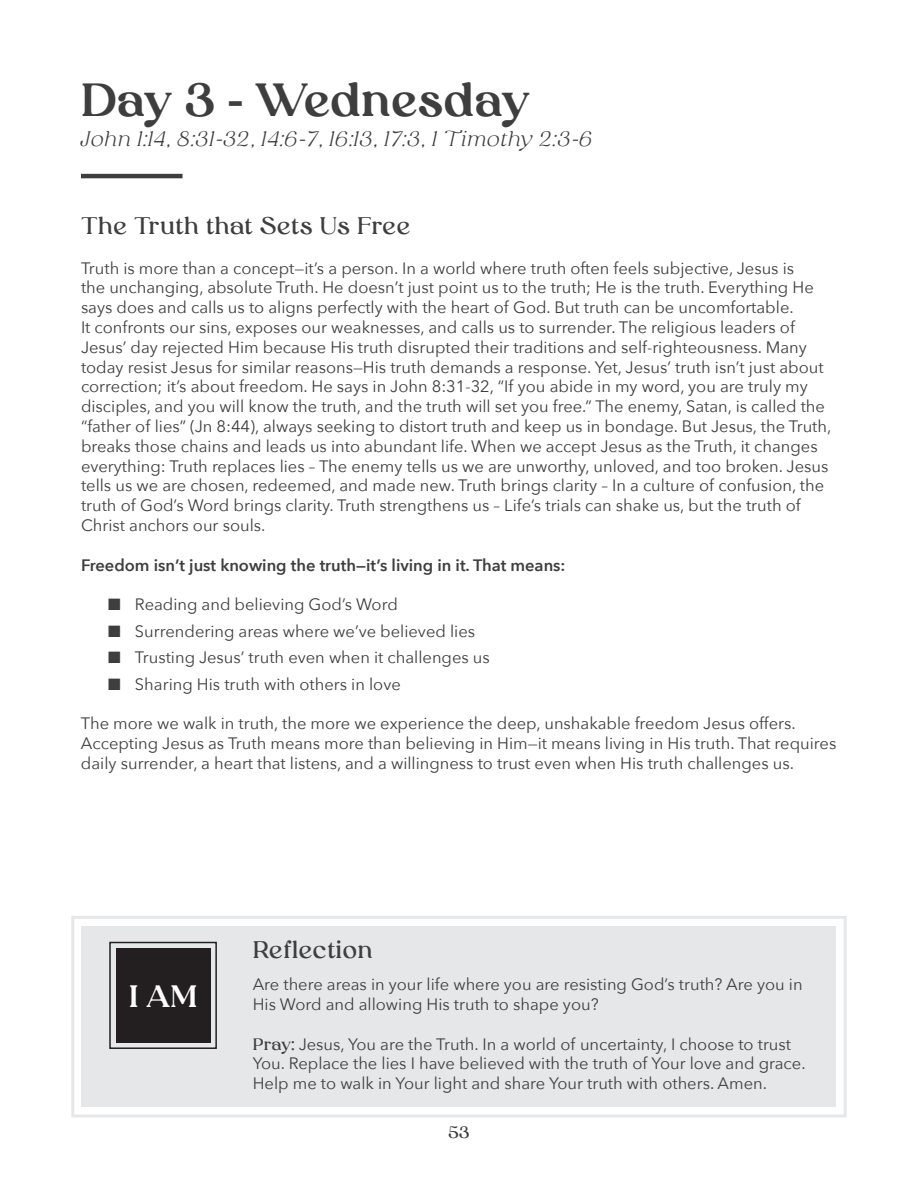
<style>
.page{position:relative;width:918px;height:1188px;background:#fff}
.page>*{position:absolute;margin:0;border:0;box-sizing:border-box;transform-origin:0 0}
.t1{font:900 46.5px "Kingand Queen";letter-spacing:-.005em;color:#3e3e3f}
.t2{font:900 30.9px "Kingand Queen";color:#fff}
.t3{font:700 24px "Kingand Queen";color:#3e3e3f}
.t4{font:italic 300 21px "Kingand Queen";color:#3e3e3f}
.t5{font:16.5px/19.8px "Avenir Next";color:#3e3e3f}
.t6{font:600 16.5px "Avenir Next";color:#3e3e3f}
.t7{font:700 16.5px "Kingand Queen";color:#3e3e3f}
.s1{font-family:"Kingand Queen";font-weight:700}
</style>
<div class="page">
<hr style="left:81px;top:174px;width:102px;height:4px;background:#3e3e3f">
<div style="left:71px;top:916px;width:776px;height:202px;border:3px solid #e6e7e9"></div>
<div style="left:82px;top:927px;width:754px;height:180px;background:#e6e7e9"></div>
<div style="left:116px;top:948px;width:94px;height:95px;background:#231f20"></div>
<div style="left:109px;top:942px;width:108px;height:107px;border:2px solid #231f20"></div>
<p class="t1" style="left:81px;top:72px;width:451px">Day 3 - Wednesday</p>
<p class="t4" style="left:81px;top:126px;width:513px">John 1:14, 8:31-32, 14:6-7, 16:13, 17:3, 1 Timothy 2:3-6</p>
<p class="t3" style="left:81px;top:211px;width:331px">The Truth that Sets Us Free</p>
<p class="t5" style="left:81px;top:257px;width:752px">Truth is more than a concept—it’s a person. In a world where truth often feels subjective, Jesus is<br>the unchanging, absolute Truth. He doesn’t just point us to the truth; He is the truth. Everything He says does and calls us to aligns perfectly with the heart of God. But truth can be uncomfortable.<br>It confronts our sins, exposes our weaknesses, and calls us to surrender. The religious leaders of Jesus’ day rejected Him because His truth disrupted their traditions and self-righteousness. Many today resist Jesus for similar reasons—His truth demands a response. Yet, Jesus’ truth isn’t just about correction; it’s about freedom. He says in John 8:31-32, “If you abide in my word, you are truly my disciples, and you will know the truth, and the truth will set you free.” The enemy, Satan, is called the “father of lies” (Jn 8:44), always seeking to distort truth and keep us in bondage. But Jesus, the Truth, breaks those chains and leads us into abundant life. When we accept Jesus as the Truth, it changes everything: Truth replaces lies – The enemy tells us we are unworthy, unloved, and too broken. Jesus tells us we are chosen, redeemed, and made new. Truth brings clarity – In a culture of confusion, the truth of God’s Word brings clarity. Truth strengthens us – Life’s trials can shake us, but the truth of Christ anchors our souls.</p>
<p class="t6" style="left:81px;top:551px;width:486px">Freedom isn’t just knowing the truth—it’s living in it. That means:</p>
<p class="t5" style="left:108px;top:594px;width:291px">■ Reading and believing God’s Word</p>
<p class="t5" style="left:108px;top:620px;width:369px">■ Surrendering areas where we’ve believed lies</p>
<p class="t5" style="left:108px;top:647px;width:383px">■ Trusting Jesus’ truth even when it challenges us</p>
<p class="t5" style="left:108px;top:674px;width:294px">■ Sharing His truth with others in love</p>
<p class="t5" style="left:81px;top:713px;width:757px">The more we walk in truth, the more we experience the deep, unshakable freedom Jesus offers.<br>Accepting Jesus as Truth means more than believing in Him—it means living in His truth. That requires daily surrender, a heart that listens, and a willingness to trust even when His truth challenges us.</p>
<p class="t2" style="left:129px;top:978px;width:70px">I AM</p>
<p class="t3" style="left:253px;top:936px;width:122px">Reflection</p>
<p class="t5" style="left:253px;top:974px;width:551px">Are there areas in your life where you are resisting God’s truth? Are you in<br>His Word and allowing His truth to shape you?</p>
<p class="t5" style="left:253px;top:1033px;width:554px"><span class="s1">Pray:</span> Jesus, You are the Truth. In a world of uncertainty, I choose to trust<br>You. Replace the lies I have believed with the truth of Your love and grace.<br>Help me to walk in Your light and share Your truth with others. Amen.</p>
<p class="t7" style="left:448px;top:1122px;width:23px">53</p>
</div>
